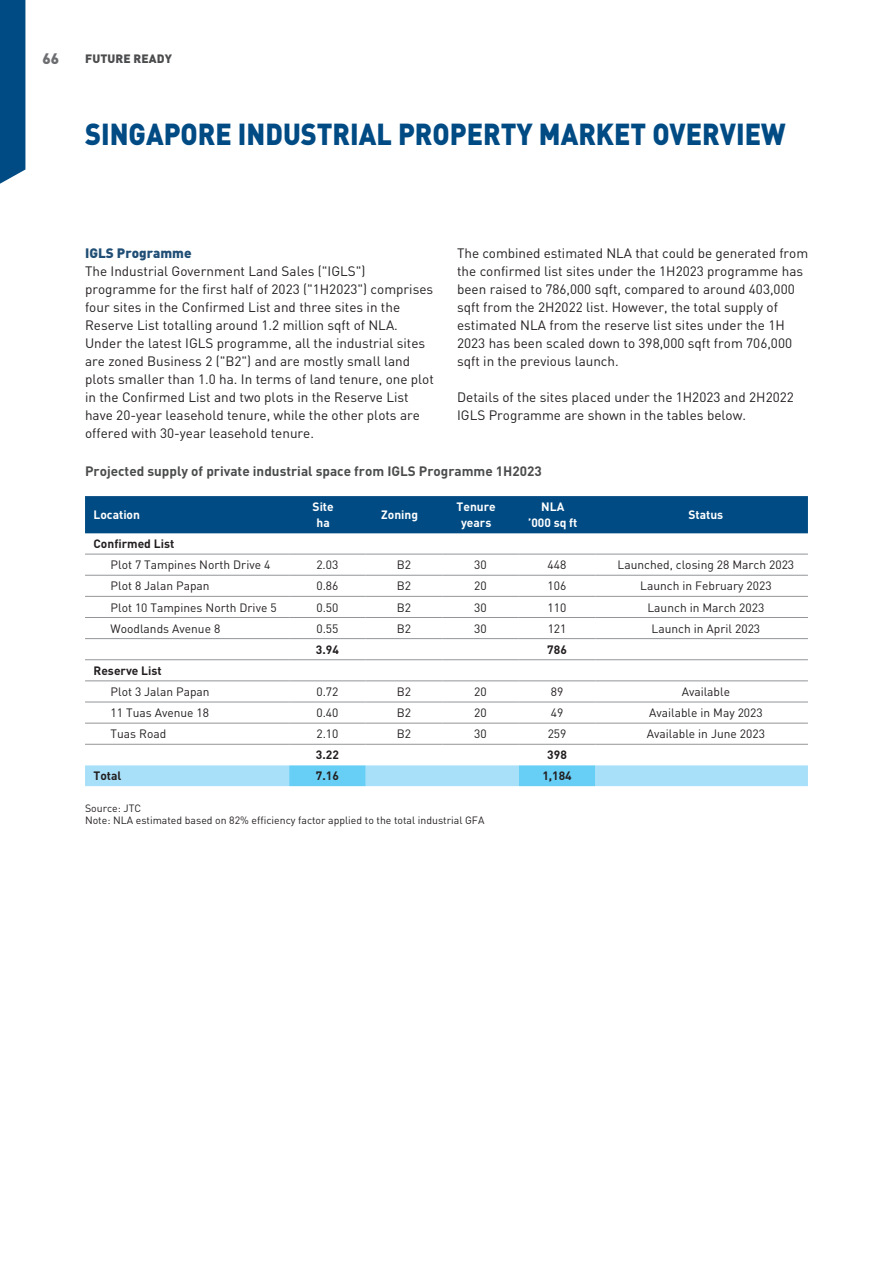
<style>
.page{position:relative;width:893px;height:1263px;background:#fff}
.page>*{position:absolute;margin:0;border:0;box-sizing:border-box;transform-origin:0 0}
.t1{font:900 30px "DIN Pro";color:#004b84;scale:.9 1}
.t2{font:900 15px "DIN Pro";color:#6c6d70}
.t3{font:13.5px/18px "DIN Pro";color:#231f20}
.t4{font:700 13.5px "DIN Pro";color:#4b4c4d}
.t5{font:900 13.5px "DIN Pro";color:#204e75}
.t6{font:12px "DIN Pro";color:#231f20}
.t7{font:700 12px "DIN Pro";color:#231f20}
.t8{font:700 12px/16.5px "DIN Pro";color:#fff;text-align:center}
.t9{font:900 12px "DIN Pro";letter-spacing:.01em;color:#4b4c4d}
.t10{font:10.5px/12px "DIN Pro";color:#231f20}
</style>
<div class="page">
<div style="left:0;top:0;width:25px;height:184px;background:#004b84"></div>
<div style="left:85px;top:496px;width:723px;height:37px;background:#004b84"></div>
<svg style="left:85px;top:765px;width:723px;height:21px;background:#9cdcf8"></svg>
<hr style="left:85px;top:554px;width:204px;height:1px;background:#939598">
<hr style="left:289px;top:554px;width:77px;height:1px;background:#939598">
<hr style="left:366px;top:554px;width:76px;height:1px;background:#939598">
<hr style="left:442px;top:554px;width:77px;height:1px;background:#939598">
<hr style="left:519px;top:554px;width:76px;height:1px;background:#939598">
<hr style="left:595px;top:554px;width:213px;height:1px;background:#939598">
<hr style="left:85px;top:575px;width:204px;height:1px;background:#939598">
<hr style="left:289px;top:575px;width:77px;height:1px;background:#939598">
<hr style="left:366px;top:575px;width:76px;height:1px;background:#939598">
<hr style="left:442px;top:575px;width:77px;height:1px;background:#939598">
<hr style="left:519px;top:575px;width:76px;height:1px;background:#939598">
<hr style="left:595px;top:575px;width:213px;height:1px;background:#939598">
<hr style="left:85px;top:596px;width:204px;height:1px;background:#939598">
<hr style="left:289px;top:596px;width:77px;height:1px;background:#939598">
<hr style="left:366px;top:596px;width:76px;height:1px;background:#939598">
<hr style="left:442px;top:596px;width:77px;height:1px;background:#939598">
<hr style="left:519px;top:596px;width:76px;height:1px;background:#939598">
<hr style="left:595px;top:596px;width:213px;height:1px;background:#939598">
<hr style="left:85px;top:617px;width:204px;height:1px;background:#939598">
<hr style="left:289px;top:617px;width:77px;height:1px;background:#939598">
<hr style="left:366px;top:617px;width:76px;height:1px;background:#939598">
<hr style="left:442px;top:617px;width:77px;height:1px;background:#939598">
<hr style="left:519px;top:617px;width:76px;height:1px;background:#939598">
<hr style="left:595px;top:617px;width:213px;height:1px;background:#939598">
<hr style="left:85px;top:638px;width:204px;height:1px;background:#939598">
<hr style="left:289px;top:638px;width:77px;height:1px;background:#939598">
<hr style="left:366px;top:638px;width:76px;height:1px;background:#939598">
<hr style="left:442px;top:638px;width:77px;height:1px;background:#939598">
<hr style="left:519px;top:638px;width:76px;height:1px;background:#939598">
<hr style="left:595px;top:638px;width:213px;height:1px;background:#939598">
<hr style="left:85px;top:659px;width:204px;height:1px;background:#939598">
<hr style="left:289px;top:659px;width:77px;height:1px;background:#939598">
<hr style="left:366px;top:659px;width:76px;height:1px;background:#939598">
<hr style="left:442px;top:659px;width:77px;height:1px;background:#939598">
<hr style="left:519px;top:659px;width:76px;height:1px;background:#939598">
<hr style="left:595px;top:659px;width:213px;height:1px;background:#939598">
<hr style="left:85px;top:680px;width:204px;height:1px;background:#939598">
<hr style="left:289px;top:680px;width:77px;height:1px;background:#939598">
<hr style="left:366px;top:680px;width:76px;height:1px;background:#939598">
<hr style="left:442px;top:680px;width:77px;height:1px;background:#939598">
<hr style="left:519px;top:680px;width:76px;height:1px;background:#939598">
<hr style="left:595px;top:680px;width:213px;height:1px;background:#939598">
<hr style="left:85px;top:702px;width:204px;height:1px;background:#939598">
<hr style="left:289px;top:702px;width:77px;height:1px;background:#939598">
<hr style="left:366px;top:702px;width:76px;height:1px;background:#939598">
<hr style="left:442px;top:702px;width:77px;height:1px;background:#939598">
<hr style="left:519px;top:702px;width:76px;height:1px;background:#939598">
<hr style="left:595px;top:702px;width:213px;height:1px;background:#939598">
<hr style="left:85px;top:723px;width:204px;height:1px;background:#939598">
<hr style="left:289px;top:723px;width:77px;height:1px;background:#939598">
<hr style="left:366px;top:723px;width:76px;height:1px;background:#939598">
<hr style="left:442px;top:723px;width:77px;height:1px;background:#939598">
<hr style="left:519px;top:723px;width:76px;height:1px;background:#939598">
<hr style="left:595px;top:723px;width:213px;height:1px;background:#939598">
<hr style="left:85px;top:744px;width:204px;height:1px;background:#939598">
<hr style="left:289px;top:744px;width:77px;height:1px;background:#939598">
<hr style="left:366px;top:744px;width:76px;height:1px;background:#939598">
<hr style="left:442px;top:744px;width:77px;height:1px;background:#939598">
<hr style="left:519px;top:744px;width:76px;height:1px;background:#939598">
<hr style="left:595px;top:744px;width:213px;height:1px;background:#939598">
<p class="t2" style="left:43px;top:48px;width:18px">66</p>
<p class="t9" style="left:85px;top:50px;width:89px">FUTURE READY</p>
<h1 class="t1" style="left:85px;top:114px;width:780px">SINGAPORE INDUSTRIAL PROPERTY MARKET OVERVIEW</h1>
<p class="t5" style="left:85px;top:244px;width:108px">IGLS Programme</p>
<p class="t3" style="left:85px;top:262px;width:350px">The Industrial Government Land Sales ("IGLS") programme for the first half of 2023 ("1H2023") comprises four sites in the Confirmed List and three sites in the Reserve List totalling around 1.2 million sqft of NLA.<br>Under the latest IGLS programme, all the industrial sites are zoned Business 2 ("B2") and are mostly small land plots smaller than 1.0 ha. In terms of land tenure, one plot in the Confirmed List and two plots in the Reserve List have 20-year leasehold tenure, while the other plots are offered with 30-year leasehold tenure.</p>
<p class="t3" style="left:457px;top:244px;width:353px">The combined estimated NLA that could be generated from the confirmed list sites under the 1H2023 programme has been raised to 786,000 sqft, compared to around 403,000 sqft from the 2H2022 list. However, the total supply of estimated NLA from the reserve list sites under the 1H 2023 has been scaled down to 398,000 sqft from 706,000 sqft in the previous launch.</p>
<p class="t3" style="left:457px;top:388px;width:338px">Details of the sites placed under the 1H2023 and 2H2022<br>IGLS Programme are shown in the tables below.</p>
<p class="t4" style="left:85px;top:462px;width:458px">Projected supply of private industrial space from IGLS Programme 1H2023</p>
<p class="t8" style="left:94px;top:506px;width:48px">Location</p>
<p class="t8" style="left:313px;top:498px;width:23px">Site ha</p>
<p class="t8" style="left:381px;top:506px;width:38px">Zoning</p>
<p class="t8" style="left:457px;top:498px;width:41px">Tenure years</p>
<p class="t8" style="left:528px;top:498px;width:51px">NLA<br>’000 sq ft</p>
<p class="t8" style="left:688px;top:506px;width:36px">Status</p>
<p class="t7" style="left:94px;top:536px;width:82px">Confirmed List</p>
<p class="t6" style="left:111px;top:557px;width:161px">Plot 7 Tampines North Drive 4</p>
<p class="t6" style="left:316px;top:557px;width:24px">2.03</p>
<p class="t6" style="left:397px;top:557px;width:16px">B2</p>
<p class="t6" style="left:474px;top:557px;width:14px">30</p>
<p class="t6" style="left:548px;top:557px;width:20px">448</p>
<p class="t6" style="left:617px;top:557px;width:178px">Launched, closing 28 March 2023</p>
<p class="t6" style="left:111px;top:578px;width:101px">Plot 8 Jalan Papan</p>
<p class="t6" style="left:316px;top:578px;width:24px">0.86</p>
<p class="t6" style="left:397px;top:578px;width:16px">B2</p>
<p class="t6" style="left:474px;top:578px;width:14px">20</p>
<p class="t6" style="left:548px;top:578px;width:20px">106</p>
<p class="t6" style="left:640px;top:578px;width:133px">Launch in February 2023</p>
<p class="t6" style="left:111px;top:599px;width:168px">Plot 10 Tampines North Drive 5</p>
<p class="t6" style="left:316px;top:599px;width:24px">0.50</p>
<p class="t6" style="left:397px;top:599px;width:16px">B2</p>
<p class="t6" style="left:474px;top:599px;width:14px">30</p>
<p class="t6" style="left:548px;top:599px;width:20px">110</p>
<p class="t6" style="left:647px;top:599px;width:118px">Launch in March 2023</p>
<p class="t6" style="left:111px;top:620px;width:111px">Woodlands Avenue 8</p>
<p class="t6" style="left:316px;top:620px;width:24px">0.55</p>
<p class="t6" style="left:397px;top:620px;width:16px">B2</p>
<p class="t6" style="left:474px;top:620px;width:14px">30</p>
<p class="t6" style="left:548px;top:620px;width:20px">121</p>
<p class="t6" style="left:652px;top:620px;width:110px">Launch in April 2023</p>
<p class="t7" style="left:316px;top:641px;width:24px">3.94</p>
<p class="t7" style="left:547px;top:641px;width:21px">786</p>
<p class="t7" style="left:94px;top:662px;width:70px">Reserve List</p>
<p class="t6" style="left:111px;top:684px;width:101px">Plot 3 Jalan Papan</p>
<p class="t6" style="left:316px;top:684px;width:24px">0.72</p>
<p class="t6" style="left:397px;top:684px;width:16px">B2</p>
<p class="t6" style="left:474px;top:684px;width:14px">20</p>
<p class="t6" style="left:551px;top:684px;width:14px">89</p>
<p class="t6" style="left:682px;top:684px;width:50px">Available</p>
<p class="t6" style="left:111px;top:705px;width:100px">11 Tuas Avenue 18</p>
<p class="t6" style="left:316px;top:705px;width:24px">0.40</p>
<p class="t6" style="left:397px;top:705px;width:16px">B2</p>
<p class="t6" style="left:474px;top:705px;width:14px">20</p>
<p class="t6" style="left:551px;top:705px;width:14px">49</p>
<p class="t6" style="left:649px;top:705px;width:115px">Available in May 2023</p>
<p class="t6" style="left:111px;top:726px;width:57px">Tuas Road</p>
<p class="t6" style="left:316px;top:726px;width:24px">2.10</p>
<p class="t6" style="left:397px;top:726px;width:16px">B2</p>
<p class="t6" style="left:474px;top:726px;width:14px">30</p>
<p class="t6" style="left:548px;top:726px;width:20px">259</p>
<p class="t6" style="left:647px;top:726px;width:120px">Available in June 2023</p>
<p class="t7" style="left:316px;top:747px;width:24px">3.22</p>
<p class="t7" style="left:547px;top:747px;width:21px">398</p>
<p class="t7" style="left:94px;top:768px;width:29px">Total</p>
<p class="t7" style="left:316px;top:768px;width:24px">7.16</p>
<p class="t7" style="left:542px;top:768px;width:31px">1,184</p>
<p class="t10" style="left:85px;top:802px;width:401px">Source: JTC<br>Note: NLA estimated based on 82% efficiency factor applied to the total industrial GFA</p>
</div>
